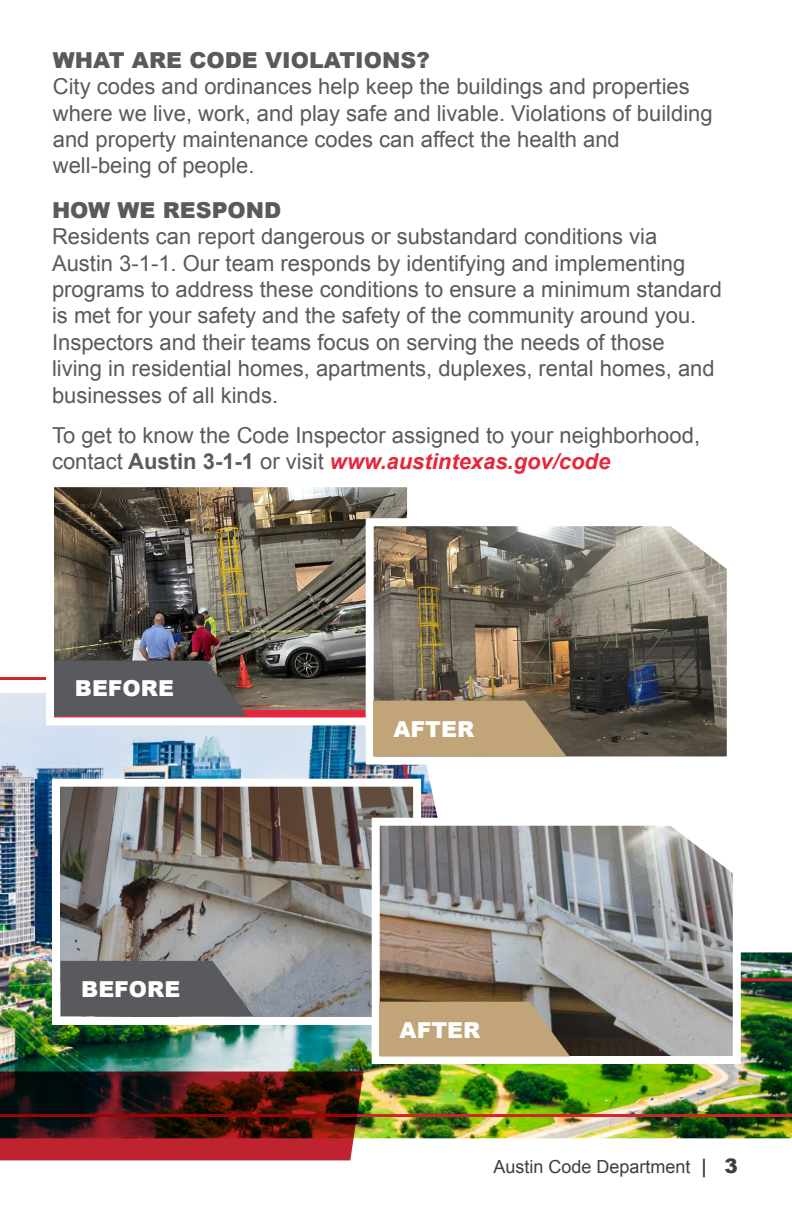
<style>
.page{position:relative;width:792px;height:1224px;background:#fff}
.page>*{position:absolute;margin:0;border:0;box-sizing:border-box;transform-origin:0 0}
.t1{font:22px/26.4px "Arial";color:#585a5c}
.t2{font:900 22px "Arial";color:#585a5c}
.t3{font:900 22px "Arial";color:#fff}
.t4{font:18px "Arial";color:#3e3e3f}
.s1{font-weight:700}
.s2{font-weight:700;font-style:italic;color:#e6263d}
.s3{font-size:20px;color:#231f20}
.s4{font-weight:900;font-size:20px}
</style>
<div class="page">
<img style="left:0;top:983px;width:792px;height:130px">
<img style="left:0;top:677px;width:792px;height:306px">
<img style="left:0;top:1113px;width:792px;height:48px">
<svg style="left:0;top:1072px;width:364px;height:88px;background:#5b1817"></svg>
<img style="left:55px;top:488px;width:351px;height:221px">
<div style="left:46px;top:479px;width:369px;height:246px;border:8px solid #fff"></div>
<img style="left:61px;top:788px;width:351px;height:228px">
<div style="left:52px;top:779px;width:369px;height:246px;border:8px solid #fff"></div>
<img style="left:375px;top:527px;width:351px;height:228px">
<div style="left:366px;top:518px;width:369px;height:246px;border:8px solid #fff"></div>
<img style="left:381px;top:827px;width:351px;height:228px">
<div style="left:372px;top:818px;width:369px;height:246px;border:8px solid #fff"></div>
<svg style="left:54px;top:661px;width:193px;height:55px;background:#5a5759"></svg>
<svg style="left:373px;top:701px;width:193px;height:55px;background:#b69c72"></svg>
<svg style="left:60px;top:961px;width:194px;height:55px;background:#616365"></svg>
<svg style="left:379px;top:1002px;width:191px;height:55px;background:#b59c73"></svg>
<svg style="left:659px;top:518px;width:73px;height:55px"></svg>
<svg style="left:664px;top:821px;width:73px;height:56px"></svg>
<p class="t2" style="left:53px;top:44px;width:379px">WHAT ARE CODE VIOLATIONS?</p>
<p class="t1" style="left:53px;top:73px;width:661px">City codes and ordinances help keep the buildings and properties where we live, work, and play safe and livable. Violations of building and property maintenance codes can affect the health and</p>
<p class="t1" style="left:53px;top:153px;width:203px">well-being of people.</p>
<p class="t2" style="left:52px;top:194px;width:231px">HOW WE RESPOND</p>
<p class="t1" style="left:52px;top:223px;width:672px">Residents can report dangerous or substandard conditions via Austin 3-1-1. Our team responds by identifying and implementing programs to address these conditions to ensure a minimum standard is met for your safety and the safety of the community around you.<br>Inspectors and their teams focus on serving the needs of those<br>living in residential homes, apartments, duplexes, rental homes, and businesses of all kinds.</p>
<p class="t1" style="left:52px;top:422px;width:650px">To get to know the Code Inspector assigned to your neighborhood, contact <span class="s1">Austin 3-1-1</span> or visit <span class="s2">www.austintexas.gov/code</span></p>
<p class="t3" style="left:75px;top:673px;width:100px">BEFORE</p>
<p class="t3" style="left:81px;top:973px;width:100px">BEFORE</p>
<p class="t3" style="left:394px;top:713px;width:82px">AFTER</p>
<p class="t3" style="left:400px;top:1014px;width:82px">AFTER</p>
<p class="t4" style="left:493px;top:1155px;width:246px">Austin Code Department <span class="s3">|</span> <span class="s4">3</span></p>
</div>
